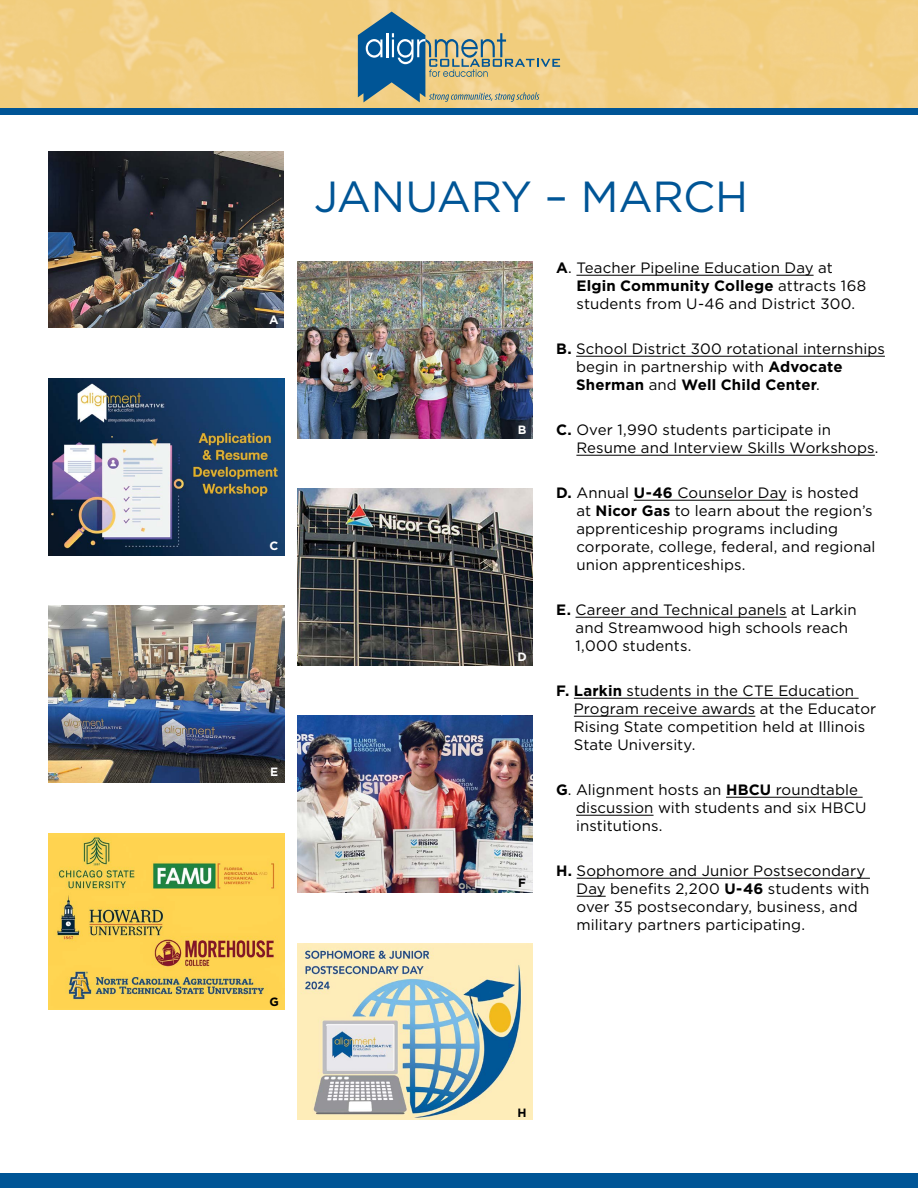
<style>
.page{position:relative;width:918px;height:1188px;background:#fff}
.page>*{position:absolute;margin:0;border:0;box-sizing:border-box;transform-origin:0 0}
.t1{font:43.5px "Gotham";letter-spacing:-.01em;color:#005596}
.t2{font:15px/18px "Gotham";letter-spacing:.005em;color:#000}
.t3{font:700 12px "Gotham";color:#fff}
.t4{font:700 12px "Gotham";color:#000}
.s1{font-weight:700}
</style>
<div class="page">
<div style="left:0;top:0;width:918px;height:115px;background:#005596"></div>
<img style="left:0;top:0;width:918px;height:108px">
<div style="left:0;top:1174px;width:918px;height:14px;background:#005596"></div>
<hr style="left:576px;top:275px;width:238px;height:1px;background:#000">
<hr style="left:576px;top:356px;width:309px;height:1px;background:#000">
<hr style="left:576px;top:455px;width:299px;height:1px;background:#000">
<hr style="left:634px;top:500px;width:153px;height:1px;background:#000">
<hr style="left:576px;top:617px;width:211px;height:1px;background:#000">
<hr style="left:574px;top:698px;width:285px;height:1px;background:#000">
<hr style="left:574px;top:716px;width:181px;height:1px;background:#000">
<hr style="left:726px;top:797px;width:137px;height:1px;background:#000">
<hr style="left:576px;top:815px;width:78px;height:1px;background:#000">
<hr style="left:577px;top:878px;width:293px;height:1px;background:#000">
<svg style="left:577px;top:896px;width:29px;height:1px"></svg>
<img style="left:49px;top:151px;width:234px;height:177px">
<img style="left:297px;top:261px;width:236px;height:177px">
<img style="left:49px;top:379px;width:235px;height:176px">
<img style="left:297px;top:489px;width:236px;height:176px">
<img style="left:49px;top:606px;width:235px;height:176px">
<img style="left:297px;top:716px;width:236px;height:177px">
<img style="left:49px;top:833px;width:235px;height:177px">
<img style="left:297px;top:943px;width:236px;height:177px">
<svg style="left:358px;top:12px;width:202px;height:90px"></svg>
<p class="t3" style="left:269px;top:311px;width:11px">A</p>
<p class="t3" style="left:270px;top:538px;width:10px">C</p>
<p class="t3" style="left:270px;top:764px;width:10px">E</p>
<p class="t4" style="left:269px;top:994px;width:11px">G</p>
<h1 class="t1" style="left:314px;top:169px;width:436px">JANUARY – MARCH</h1>
<p class="t3" style="left:518px;top:422px;width:10px">B</p>
<p class="t3" style="left:517px;top:649px;width:11px">D</p>
<p class="t4" style="left:518px;top:875px;width:9px">F</p>
<p class="t2" style="left:576px;top:259px;width:291px;text-indent:-20px"><span class="s1">A</span>. Teacher Pipeline Education Day at<br><span class="s1">Elgin Community College</span> attracts 168 students from U-46 and District 300.</p>
<p class="t2" style="left:576px;top:340px;width:310px;text-indent:-20px"><span class="s1">B.</span> School District 300 rotational internships begin in partnership with <span class="s1">Advocate<br>Sherman</span> and <span class="s1">Well Child Center</span>.</p>
<p class="t2" style="left:576px;top:421px;width:304px;text-indent:-20px"><span class="s1">C.</span> Over 1,990 students participate in<br>Resume and Interview Skills Workshops.</p>
<p class="t2" style="left:576px;top:484px;width:301px;text-indent:-20px"><span class="s1">D.</span> Annual <span class="s1">U-46</span> Counselor Day is hosted at <span class="s1">Nicor Gas</span> to learn about the region’s apprenticeship programs including corporate, college, federal, and regional union apprenticeships.</p>
<p class="t2" style="left:576px;top:601px;width:283px;text-indent:-20px"><span class="s1">E.</span> Career and Technical panels at Larkin and Streamwood high schools reach<br>1,000 students.</p>
<p class="t2" style="left:574px;top:682px;width:304px;text-indent:-18px"><span class="s1">F. Larkin</span> students in the CTE Education Program receive awards at the Educator Rising State competition held at Illinois State University.</p>
<p class="t2" style="left:576px;top:781px;width:292px;text-indent:-20px"><span class="s1">G</span>. Alignment hosts an <span class="s1">HBCU</span> roundtable discussion with students and six HBCU institutions.</p>
<p class="t2" style="left:577px;top:862px;width:294px;text-indent:-21px"><span class="s1">H.</span> Sophomore and Junior Postsecondary Day benefits 2,200 <span class="s1">U-46</span> students with over 35 postsecondary, business, and military partners participating.</p>
<p class="t4" style="left:518px;top:1105px;width:11px">H</p>
</div>
